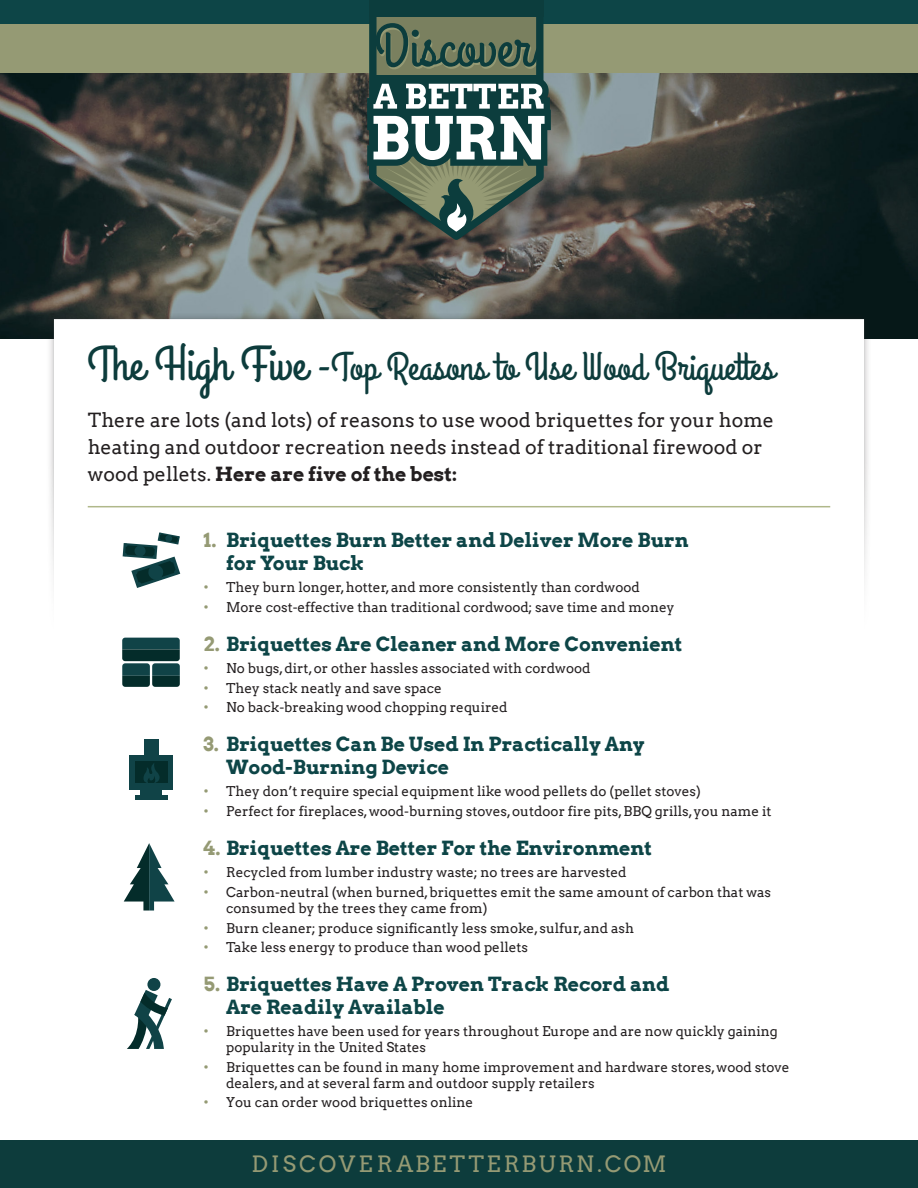
<style>
.page{position:relative;width:918px;height:1188px;background:#fff}
.page>*{position:absolute;margin:0;border:0;box-sizing:border-box;transform-origin:0 0}
.t1{font:39px "Grand Hotel";color:#0d3c3c}
.t2{font:22.5px "Arvo";letter-spacing:.13em;color:#959a74}
.t3{font:700 19.5px/22.5px "Arvo";color:#0d4547}
.t4{font:19.5px/27px "Arvo";color:#231f20}
.t5{font:13.5px/16.2px "Arvo";color:#231f20}
.s1{font-size:48px}
.s2{font-weight:700}
.s3{color:#959a74}
</style>
<div class="page">
<img style="left:0;top:72px;width:918px;height:266px">
<div style="left:0;top:0;width:918px;height:72px;background:#959a74"></div>
<div style="left:0;top:0;width:918px;height:23px;background:#0d4547"></div>
<div style="left:373px;top:13px;width:167px;height:164px;background:#7a805f"></div>
<div style="left:369px;top:9px;width:174px;height:172px;border:7px solid #0c3d3d"></div>
<svg style="left:367px;top:77px;width:184px;height:164px;background:#687b74"></svg>
<div style="left:369px;top:0;width:174px;height:17px;background:#0c3d3d"></div>
<svg style="left:375px;top:23px;width:163px;height:46px"></svg>
<img style="left:27px;top:313px;width:864px;height:325px">
<div style="left:0;top:1140px;width:918px;height:48px;background:#0d3c3c"></div>
<hr style="left:88px;top:506px;width:742px;height:1px;background:#b0b88a">
<svg style="left:123px;top:532px;width:57px;height:56px"></svg>
<svg style="left:122px;top:638px;width:58px;height:49px;background:#1f494a"></svg>
<div style="left:130px;top:755px;width:43px;height:34px;background:#104347"></div>
<div style="left:140px;top:773px;width:22px;height:25px;background:#104347"></div>
<hr style="left:135px;top:795px;width:32px;height:4px;background:#104347">
<div style="left:135px;top:761px;width:32px;height:21px;background:#042c2a"></div>
<svg style="left:143px;top:763px;width:18px;height:20px"></svg>
<div style="left:144px;top:739px;width:14px;height:17px;background:#104347"></div>
<svg style="left:124px;top:843px;width:51px;height:68px"></svg>
<div style="left:147px;top:978px;width:13px;height:13px;background:#104347;border-radius:50%"></div>
<svg style="left:127px;top:990px;width:45px;height:59px"></svg>
<p class="t1" style="left:88px;top:342px;width:688px"><span class="s1">The High Five</span> -Top Reasons to Use Wood Briquettes</p>
<p class="t4" style="left:88px;top:406px;width:688px">There are lots (and lots) of reasons to use wood briquettes for your home heating and outdoor recreation needs instead of traditional firewood or wood pellets. <span class="s2">Here are five of the best:</span></p>
<p class="t3" style="left:226px;top:529px;width:464px;text-indent:-22px"><span class="s3">1.</span> Briquettes Burn Better and Deliver More Burn for Your Buck</p>
<p class="t5" style="left:204px;top:579px;width:438px"><span class="s3">•</span> They burn longer, hotter, and more consistently than cordwood</p>
<p class="t5" style="left:204px;top:599px;width:472px"><span class="s3">•</span> More cost-effective than traditional cordwood; save time and money</p>
<p class="t3" style="left:204px;top:632px;width:480px"><span class="s3">2.</span> Briquettes Are Cleaner and More Convenient</p>
<p class="t5" style="left:204px;top:660px;width:388px"><span class="s3">•</span> No bugs, dirt, or other hassles associated with cordwood</p>
<p class="t5" style="left:204px;top:680px;width:240px"><span class="s3">•</span> They stack neatly and save space</p>
<p class="t5" style="left:204px;top:699px;width:306px"><span class="s3">•</span> No back-breaking wood chopping required</p>
<p class="t3" style="left:226px;top:733px;width:420px;text-indent:-22px"><span class="s3">3.</span> Briquettes Can Be Used In Practically Any<br>Wood-Burning Device</p>
<p class="t5" style="left:204px;top:783px;width:499px"><span class="s3">•</span> They don’t require special equipment like wood pellets do (pellet stoves)</p>
<p class="t5" style="left:204px;top:803px;width:569px"><span class="s3">•</span> Perfect for fireplaces, wood-burning stoves, outdoor fire pits, BBQ grills, you name it</p>
<p class="t3" style="left:204px;top:836px;width:450px"><span class="s3">4.</span> Briquettes Are Better For the Environment</p>
<p class="t5" style="left:204px;top:864px;width:424px"><span class="s3">•</span> Recycled from lumber industry waste; no trees are harvested</p>
<p class="t5" style="left:226px;top:884px;width:546px;text-indent:-23px"><span class="s3">•</span> Carbon-neutral (when burned, briquettes emit the same amount of carbon that was consumed by the trees they came from)</p>
<p class="t5" style="left:204px;top:920px;width:432px"><span class="s3">•</span> Burn cleaner; produce significantly less smoke, sulfur, and ash</p>
<p class="t5" style="left:204px;top:939px;width:326px"><span class="s3">•</span> Take less energy to produce than wood pellets</p>
<p class="t3" style="left:226px;top:973px;width:445px;text-indent:-22px"><span class="s3">5.</span> Briquettes Have A Proven Track Record and<br>Are Readily Available</p>
<p class="t5" style="left:226px;top:1023px;width:553px;text-indent:-23px"><span class="s3">•</span> Briquettes have been used for years throughout Europe and are now quickly gaining popularity in the United States</p>
<p class="t5" style="left:226px;top:1059px;width:565px;text-indent:-23px"><span class="s3">•</span> Briquettes can be found in many home improvement and hardware stores, wood stove dealers, and at several farm and outdoor supply retailers</p>
<p class="t5" style="left:204px;top:1095px;width:271px"><span class="s3">•</span> You can order wood briquettes online</p>
<p class="t2" style="left:251px;top:1151px;width:417px">DISCOVERABETTERBURN.COM</p>
</div>
